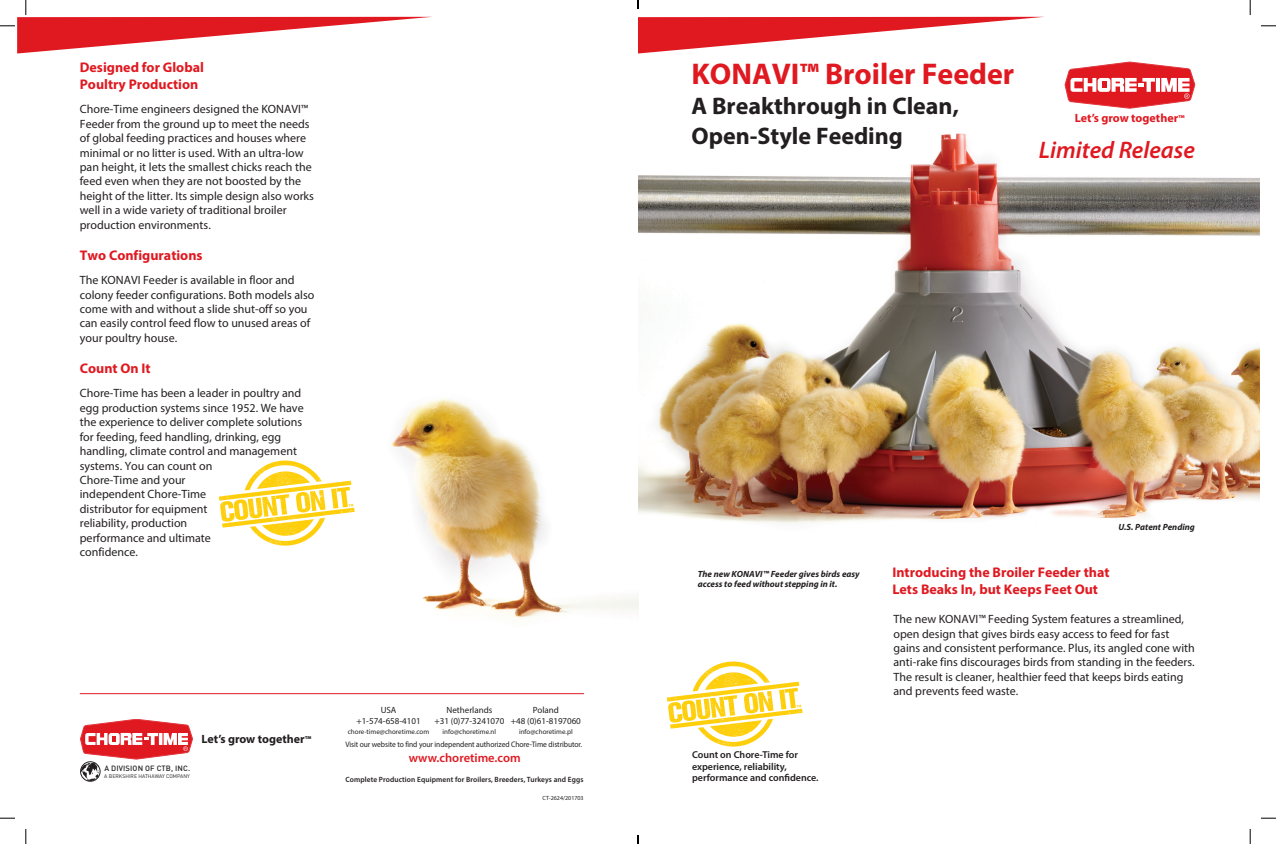
<style>
.page{position:relative;width:1276px;height:844px;background:#fff}
.page>*{position:absolute;margin:0;border:0;box-sizing:border-box;transform-origin:0 0}
.t1{font:700 30px "Myriad Pro";color:#e01921}
.t2{font:700 24px/30px "Myriad Pro";color:#231f20}
.t3{font:italic 600 24px "Myriad Pro";color:#e01921}
.t4{font:700 14px/16.8px "Myriad Pro";color:#e01921}
.t5{font:600 12.5px "Myriad Pro";color:#e01921}
.t6{font:12px/14.4px "Myriad Pro";color:#231f20}
.t7{font:700 12px "Myriad Pro";color:#231f20}
.t8{font:700 12px "Myriad Pro";color:#e01921}
.t9{font:600 10px/11.5px "Myriad Pro";color:#231f20}
.t10{font:italic 700 9px/10.8px "Myriad Pro";color:#231f20}
.t11{font:9px "Myriad Pro";color:#231f20}
.t12{font:8px "Myriad Pro";letter-spacing:-.01em;color:#231f20;scale:.94 1}
.t13{font:600 7.6px "Myriad Pro";letter-spacing:.015em;color:#231f20}
.t14{font:500 7.6px "DINOT";letter-spacing:.02em;color:#231f20}
.t15{font:7px "Myriad Pro";color:#231f20}
.t16{font:6px "Myriad Pro";color:#231f20}
.t17{font:5.2px "DINOT";color:#231f20}
.s1{font-size:10px}
</style>
<div class="page">
<img style="left:392px;top:398px;width:246px;height:220px">
<hr style="left:80px;top:693px;width:504px;height:1px;background:#e01921">
<svg style="left:80px;top:719px;width:113px;height:62px"></svg>
<img style="left:638px;top:133px;width:621px;height:390px">
<svg style="left:638px;top:17px;width:404px;height:36px"></svg>
<svg style="left:219px;top:460px;width:136px;height:86px"></svg>
<svg style="left:1065px;top:62px;width:130px;height:46px"></svg>
<svg style="left:667px;top:661px;width:135px;height:85px"></svg>
<svg style="left:1261px;top:25px;width:15px;height:2px"></svg>
<svg style="left:0;top:817px;width:15px;height:2px"></svg>
<svg style="left:1261px;top:817px;width:15px;height:2px"></svg>
<svg style="left:0;top:0;width:432px;height:53px"></svg>
<svg style="left:25px;top:829px;width:2px;height:15px"></svg>
<svg style="left:1249px;top:0;width:2px;height:15px"></svg>
<svg style="left:1249px;top:829px;width:2px;height:15px"></svg>
<svg style="left:637px;top:0;width:2px;height:9px"></svg>
<svg style="left:637px;top:835px;width:2px;height:9px"></svg>
<p class="t4" style="left:80px;top:59px;width:126px">Designed for Global<br>Poultry Production</p>
<p class="t6" style="left:80px;top:102px;width:236px">Chore-Time engineers designed the KONAVI™ Feeder from the ground up to meet the needs of global feeding practices and houses where minimal or no litter is used. With an ultra-low pan height, it lets the smallest chicks reach the feed even when they are not boosted by the height of the litter. Its simple design also works well in a wide variety of traditional broiler production environments.</p>
<p class="t4" style="left:80px;top:246px;width:124px">Two Configurations</p>
<p class="t6" style="left:80px;top:273px;width:236px">The KONAVI Feeder is available in floor and colony feeder configurations. Both models also come with and without a slide shut-off so you can easily control feed flow to unused areas of your poultry house.</p>
<p class="t4" style="left:80px;top:359px;width:72px">Count On It</p>
<p class="t6" style="left:80px;top:386px;width:225px">Chore-Time has been a leader in poultry and egg production systems since 1952. We have the experience to deliver complete solutions for feeding, feed handling, drinking, egg handling, climate control and management systems. You can count on<br>Chore-Time and your<br>independent Chore-Time<br>distributor for equipment<br>reliability, production<br>performance and ultimate<br>confidence.</p>
<p class="t14" style="left:104px;top:763px;width:87px">A DIVISION OF CTB, INC.</p>
<p class="t17" style="left:104px;top:772px;width:87px">A BERKSHIRE HATHAWAY COMPANY</p>
<p class="t7" style="left:201px;top:731px;width:111px">Let’s grow together<span class="s1">™</span></p>
<p class="t11" style="left:381px;top:704px;width:17px">USA</p>
<p class="t11" style="left:446px;top:704px;width:47px">Netherlands</p>
<p class="t11" style="left:533px;top:704px;width:28px">Poland</p>
<p class="t11" style="left:356px;top:716px;width:66px">+1-574-658-4101</p>
<p class="t11" style="left:434px;top:716px;width:148px">+31 (0)77-3241070 +48 (0)61-8197060</p>
<p class="t15" style="left:348px;top:727px;width:83px">chore-time@choretime.com</p>
<p class="t15" style="left:443px;top:727px;width:55px">info@choretime.nl</p>
<p class="t15" style="left:519px;top:727px;width:55px">info@choretime.pl</p>
<p class="t12" style="left:345px;top:739px;width:253px">Visit our website to find your independent authorized Chore-Time distributor.</p>
<p class="t5" style="left:409px;top:749px;width:113px">www.choretime.com</p>
<p class="t13" style="left:345px;top:774px;width:240px">Complete Production Equipment for Broilers, Breeders, Turkeys and Eggs</p>
<p class="t16" style="left:542px;top:794px;width:43px">CT-2624/201703</p>
<h1 class="t1" style="left:691px;top:54px;width:324px">KONAVI™ Broiler Feeder</h1>
<h2 class="t2" style="left:691px;top:90px;width:269px">A Breakthrough in Clean,<br>Open-Style Feeding</h2>
<p class="t8" style="left:1075px;top:110px;width:111px">Let’s grow together<span class="s1">™</span></p>
<h2 class="t3" style="left:1039px;top:135px;width:157px">Limited Release</h2>
<p class="t10" style="left:1118px;top:521px;width:78px">U.S. Patent Pending</p>
<p class="t10" style="left:698px;top:568px;width:163px">The new KONAVI™ Feeder gives birds easy access to feed without stepping in it.</p>
<p class="t9" style="left:692px;top:749px;width:128px">Count on Chore-Time for experience, reliability, performance and confidence.</p>
<p class="t4" style="left:892px;top:563px;width:219px">Introducing the Broiler Feeder that<br>Lets Beaks In, but Keeps Feet Out</p>
<p class="t6" style="left:893px;top:611px;width:303px">The new KONAVI™ Feeding System features a streamlined, open design that gives birds easy access to feed for fast gains and consistent performance. Plus, its angled cone with anti-rake fins discourages birds from standing in the feeders.<br>The result is cleaner, healthier feed that keeps birds eating and prevents feed waste.</p>
</div>
